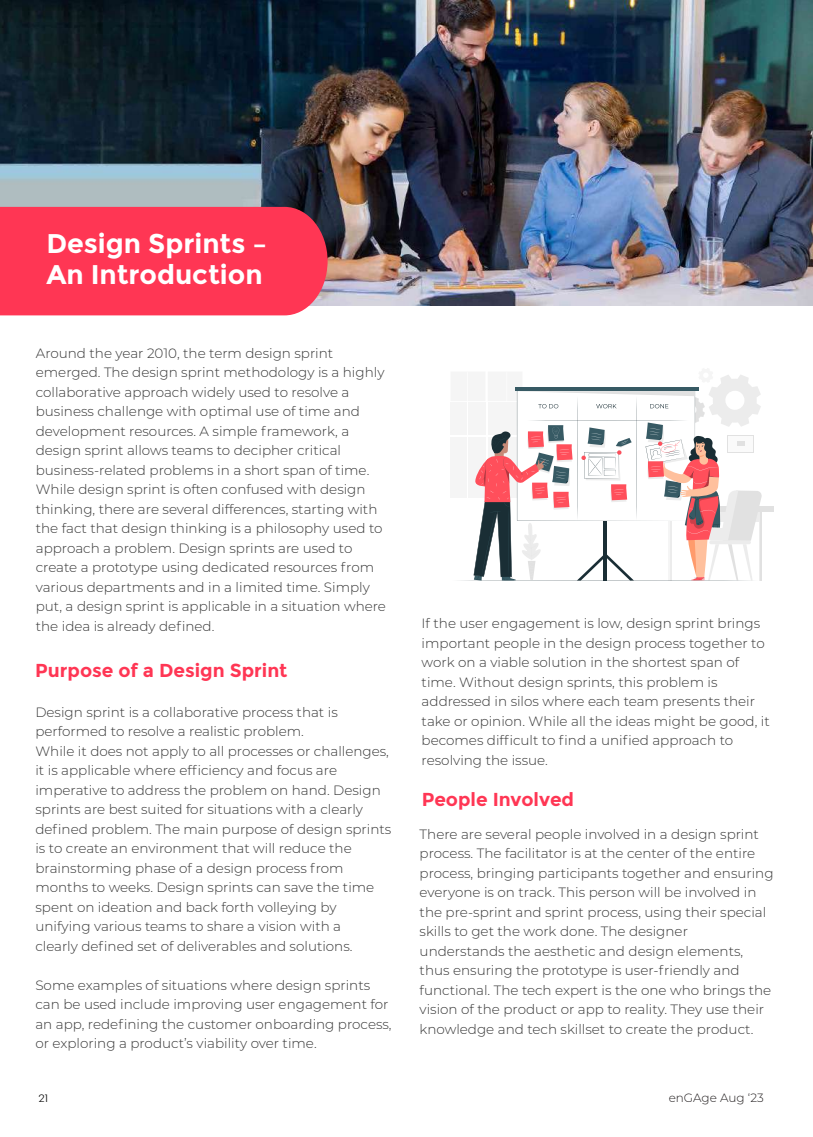
<style>
.page{position:relative;width:813px;height:1137px;background:#fff}
.page>*{position:absolute;margin:0;border:0;box-sizing:border-box;transform-origin:0 0}
.t1{font:700 27px/31.5px "Montserrat";color:#fff}
.t2{font:700 18.75px "Montserrat";color:#ff3654}
.t3{font:300 13.5px/19.5px "Montserrat";color:#353535}
.t4{font:300 12px "Montserrat";color:#231f20}
.t5{font:10.5px "Visby CF";color:#000;scale:1.14 1}
</style>
<div class="page">
<img style="left:0;top:0;width:812px;height:306px">
<div style="left:662px;top:506px;width:111px;height:6px;background:#e1e1e1"></div>
<svg style="left:460px;top:375px;width:302px;height:206px"></svg>
<div style="left:0;top:207px;width:327px;height:108px;background:#ff3654"></div>
<h1 class="t1" style="left:46px;top:228px;width:222px">Design Sprints –<br>An Introduction</h1>
<p class="t3" style="left:36px;top:342px;width:351px">Around the year 2010, the term design sprint emerged. The design sprint methodology is a highly collaborative approach widely used to resolve a business challenge with optimal use of time and development resources. A simple framework, a design sprint allows teams to decipher critical business-related problems in a short span of time.<br>While design sprint is often confused with design thinking, there are several differences, starting with the fact that design thinking is a philosophy used to approach a problem. Design sprints are used to create a prototype using dedicated resources from various departments and in a limited time. Simply put, a design sprint is applicable in a situation where the idea is already defined.</p>
<h2 class="t2" style="left:35px;top:659px;width:254px">Purpose of a Design Sprint</h2>
<p class="t3" style="left:35px;top:701px;width:357px">Design sprint is a collaborative process that is performed to resolve a realistic problem.<br>While it does not apply to all processes or challenges, it is applicable where efficiency and focus are imperative to address the problem on hand. Design sprints are best suited for situations with a clearly defined problem. The main purpose of design sprints is to create an environment that will reduce the brainstorming phase of a design process from months to weeks. Design sprints can save the time spent on ideation and back forth volleying by unifying various teams to share a vision with a<br>clearly defined set of deliverables and solutions.</p>
<p class="t3" style="left:35px;top:974px;width:357px">Some examples of situations where design sprints can be used include improving user engagement for an app, redefining the customer onboarding process, or exploring a product’s viability over time.</p>
<p class="t3" style="left:421px;top:613px;width:349px">If the user engagement is low, design sprint brings important people in the design process together to work on a viable solution in the shortest span of time. Without design sprints, this problem is addressed in silos where each team presents their take or opinion. While all the ideas might be good, it becomes difficult to find a unified approach to resolving the issue.</p>
<h2 class="t2" style="left:421px;top:787px;width:154px">People Involved</h2>
<p class="t3" style="left:419px;top:823px;width:355px">There are several people involved in a design sprint process. The facilitator is at the center of the entire process, bringing participants together and ensuring everyone is on track. This person will be involved in the pre-sprint and sprint process, using their special skills to get the work done. The designer understands the aesthetic and design elements, thus ensuring the prototype is user-friendly and functional. The tech expert is the one who brings the vision of the product or app to reality. They use their knowledge and tech skillset to create the product.</p>
<p class="t5" style="left:38px;top:1090px;width:10px">21</p>
<p class="t4" style="left:668px;top:1089px;width:97px">enGAge Aug ‘23</p>
</div>
